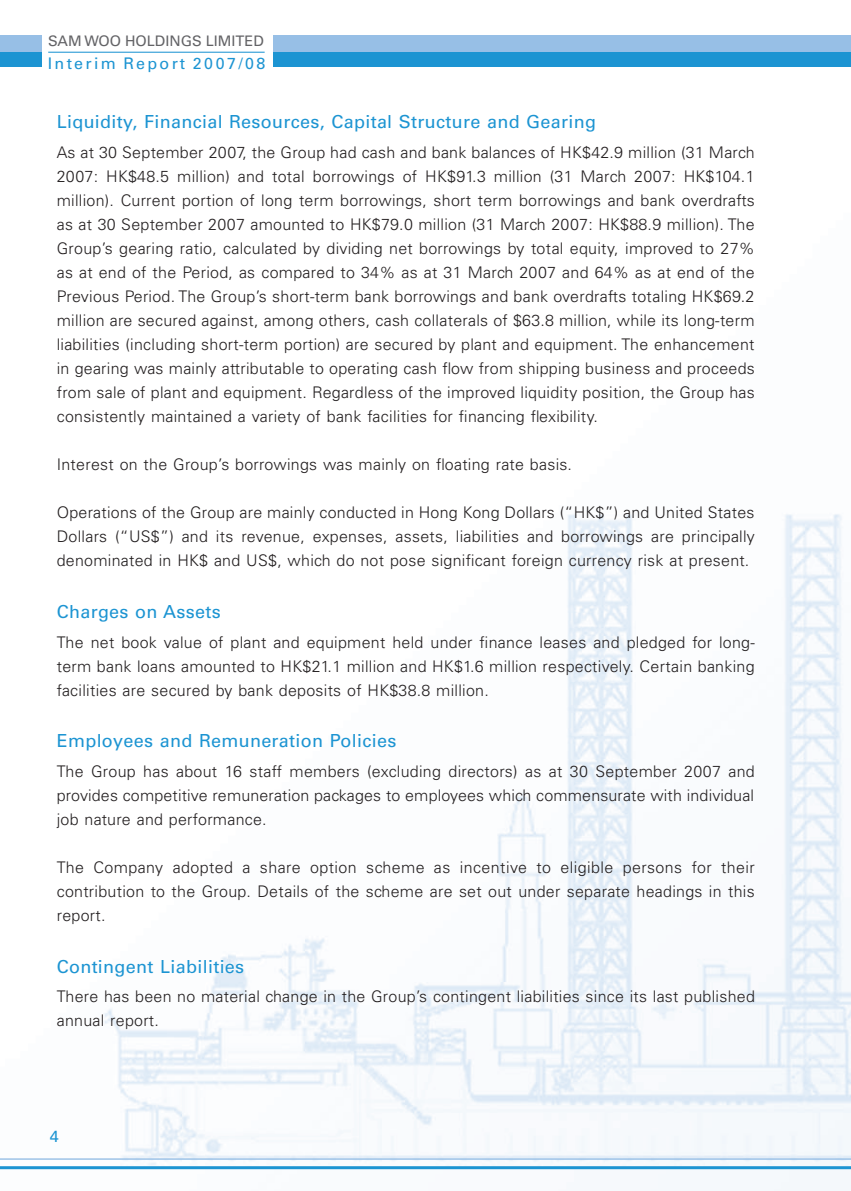
<style>
.page{position:relative;width:851px;height:1191px;background:#fff}
.page>*{position:absolute;margin:0;border:0;box-sizing:border-box;transform-origin:0 0}
.t1{font:18px "Univers LT Std";letter-spacing:.015em;color:#1c94d2}
.t2{font:300 16px/24px "Univers LT Std";letter-spacing:.015em;color:#231f20;text-align:justify}
.t3{font:16px "Univers LT Std";letter-spacing:.145em;color:#1c94d2}
.t4{font:14.6px "Univers LT Std";color:#636366}
</style>
<div class="page">
<img style="left:0;top:51px;width:851px;height:1140px">
<hr style="left:48px;top:52px;width:216px;height:1px;background:#1c94d2">
<hr style="left:0;top:1166px;width:850px;height:3px;background:#1c94d2">
<hr style="left:0;top:1158px;width:850px;height:1px;background:#97bfe6">
<div style="left:0;top:35px;width:42px;height:32px;background:#1c94d2"></div>
<div style="left:0;top:35px;width:42px;height:17px;background:#97bfe6"></div>
<div style="left:273px;top:35px;width:577px;height:32px;background:#1c94d2"></div>
<div style="left:273px;top:35px;width:577px;height:17px;background:#97bfe6"></div>
<hr style="left:850px;top:35px;width:1px;height:32px;background:#1c94d2">
<svg style="left:850px;top:35px;width:1px;height:17px"></svg>
<svg style="left:50px;top:1130px;width:8px;height:11px"></svg>
<p class="t4" style="left:48px;top:32px;width:217px">SAM WOO HOLDINGS LIMITED</p>
<p class="t3" style="left:48px;top:54px;width:219px">Interim Report 2007/08</p>
<p class="t1" style="left:57px;top:111px;width:541px">Liquidity, Financial Resources, Capital Structure and Gearing</p>
<p class="t2" style="left:57px;top:140px;width:699px">As at 30 September 2007, the Group had cash and bank balances of HK$42.9 million (31 March 2007: HK$48. 5 million) and total borrowings of HK$91.3 million (31 March 2007: HK$104. 1 million). Current portion of long term borrowings, short term borrowings and bank overdrafts as at 30 September 2007 amounted to HK$79.0 million (31 March 2007: HK$88.9 million). The Group’s gearing ratio, calculated by dividing net borrowings by total equity, improved to 27% as at end of the Period, as compared to 34% as at 31 March 2007 and 64% as at end of the Previous Period. The Group’s short-term bank borrowings and bank overdrafts totaling HK$69. 2 million are secured against, among others, cash collaterals of $63.8 million, while its long-term liabilities (including short-term portion) are secured by plant and equipment. The enhancement in gearing was mainly attributable to operating cash flow from shipping business and proceeds from sale of plant and equipment. Regardless of the improved liquidity position, the Group has consistently maintained a variety of bank facilities for financing flexibility.</p>
<p class="t2" style="left:57px;top:452px;width:513px">Interest on the Group’s borrowings was mainly on floating rate basis.</p>
<p class="t2" style="left:57px;top:500px;width:699px">Operations of the Group are mainly conducted in Hong Kong Dollars (“HK$”) and United States Dollars (“US$”) and its revenue, expenses, assets, liabilities and borrowings are principally denominated in HK$ and US$, which do not pose significant foreign currency risk at present.</p>
<p class="t1" style="left:57px;top:601px;width:165px">Charges on Assets</p>
<p class="t2" style="left:57px;top:630px;width:699px">The net book value of plant and equipment held under finance leases and pledged for long&shy;term bank loans amounted to HK$21. 1 million and HK$1.6 million respectively. Certain banking facilities are secured by bank deposits of HK$38.8 million.</p>
<p class="t1" style="left:57px;top:730px;width:341px">Employees and Remuneration Policies</p>
<p class="t2" style="left:57px;top:759px;width:699px">The Group has about 16 staff members (excluding directors) as at 30 September 2007 and provides competitive remuneration packages to employees which commensurate with individual job nature and performance.</p>
<p class="t2" style="left:57px;top:855px;width:699px">The Company adopted a share option scheme as incentive to eligible persons for their contribution to the Group. Details of the scheme are set out under separate headings in this report.</p>
<p class="t1" style="left:57px;top:955px;width:189px">Contingent Liabilities</p>
<p class="t2" style="left:57px;top:984px;width:699px">There has been no material change in the Group’s contingent liabilities since its last published annual report.</p>
</div>
